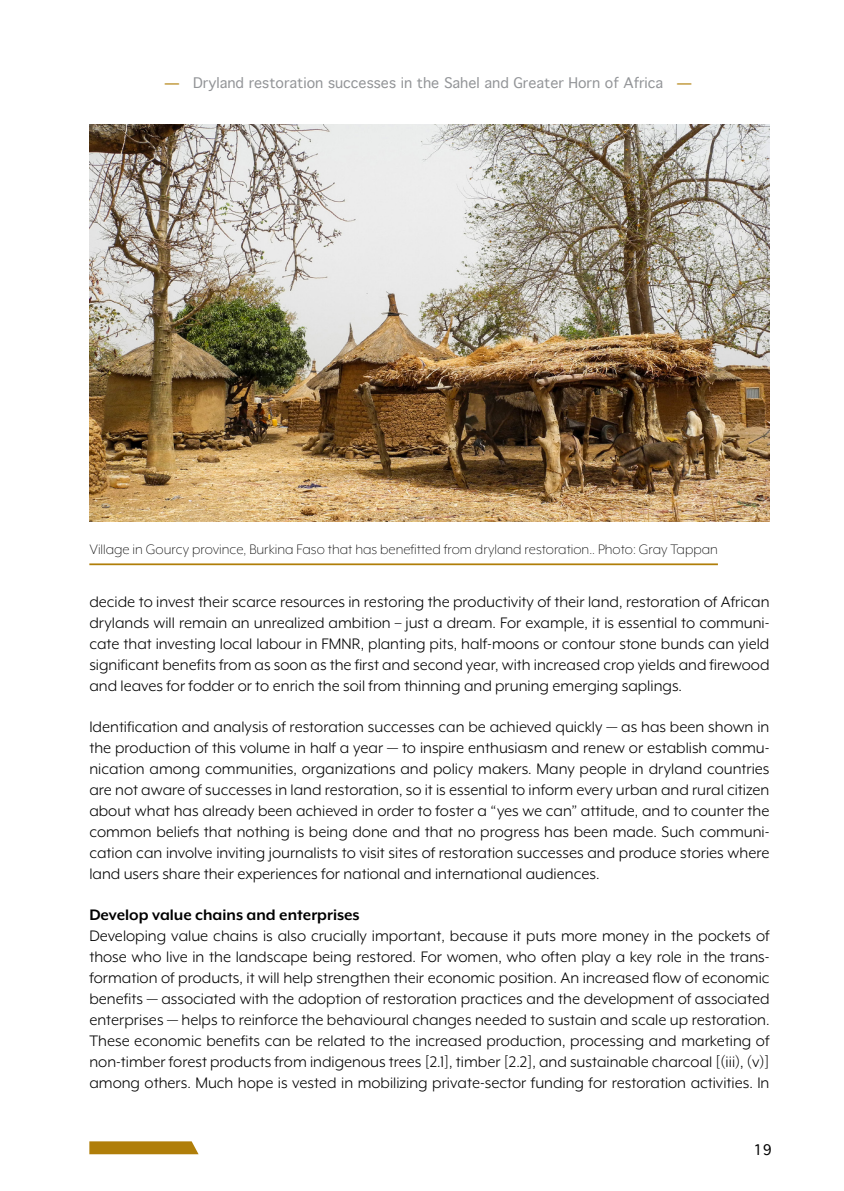
<style>
.page{position:relative;width:844px;height:1191px;background:#fff}
.page>*{position:absolute;margin:0;border:0;box-sizing:border-box;transform-origin:0 0}
.Body{font:17.5px/21px "Mr Eaves XL Mod OT";color:#000;text-align:justify}
.Heading2{font:700 17.5px "Mr Eaves XL Mod OT";color:#000}
.photo-caption{font:300 15.75px "Mr Eaves XL Mod OT";color:#000}
.page_number___header{font:14px "Thonburi";color:#939598}
.t1{font:14px "Thonburi";color:#000}
.s1{font-weight:700;color:#b07e09}
</style>
<div class="page">
<svg style="left:89px;top:1141px;width:109px;height:13px"></svg>
<img style="left:89px;top:124px;width:680px;height:397px">
<hr style="left:89px;top:563px;width:628px;height:2px;background:#b07e09">
<p class="page_number___header" style="left:165px;top:75px;width:528px"><span class="s1">—</span> Dryland restoration successes in the Sahel and Greater Horn of Africa <span class="s1">—</span></p>
<p class="photo-caption" style="left:89px;top:541px;width:630px">Village in Gourcy province, Burkina Faso that has benefitted from dryland restoration.. Photo: Gray Tappan</p>
<p class="Body" style="left:89px;top:591px;width:681px">decide to invest their scarce resources in restoring the productivity of their land, restoration of African drylands will remain an unrealized ambition – just a dream. For example, it is essential to communi&shy;cate that investing local labour in FMNR, planting pits, half-moons or contour stone bunds can yield significant benefits from as soon as the first and second year, with increased crop yields and firewood and leaves for fodder or to enrich the soil from thinning and pruning emerging saplings.</p>
<p class="Body" style="left:89px;top:716px;width:681px">Identification and analysis of restoration successes can be achieved quickly — as has been shown in the production of this volume in half a year — to inspire enthusiasm and renew or establish commu&shy;nication among communities, organizations and policy makers. Many people in dryland countries are not aware of successes in land restoration, so it is essential to inform every urban and rural citizen about what has already been achieved in order to foster a “yes we can” attitude, and to counter the common beliefs that nothing is being done and that no progress has been made. Such communi&shy;cation can involve inviting journalists to visit sites of restoration successes and produce stories where land users share their experiences for national and international audiences.</p>
<p class="Heading2" style="left:89px;top:906px;width:272px">Develop value chains and enterprises</p>
<p class="Body" style="left:89px;top:925px;width:681px">Developing value chains is also crucially important, because it puts more money in the pockets of those who live in the landscape being restored. For women, who often play a key role in the trans&shy;formation of products, it will help strengthen their economic position. An increased flow of economic benefits — associated with the adoption of restoration practices and the development of associated enterprises — helps to reinforce the behavioural changes needed to sustain and scale up restoration.<br>These economic benefits can be related to the increased production, processing and marketing of non-timber forest products from indigenous trees [2.1], timber [2.2], and sustainable charcoal [(iii), (v)] among others. Much hope is vested in mobilizing private-sector funding for restoration activities. In</p>
<p class="t1" style="left:753px;top:1141px;width:20px">19</p>
</div>
